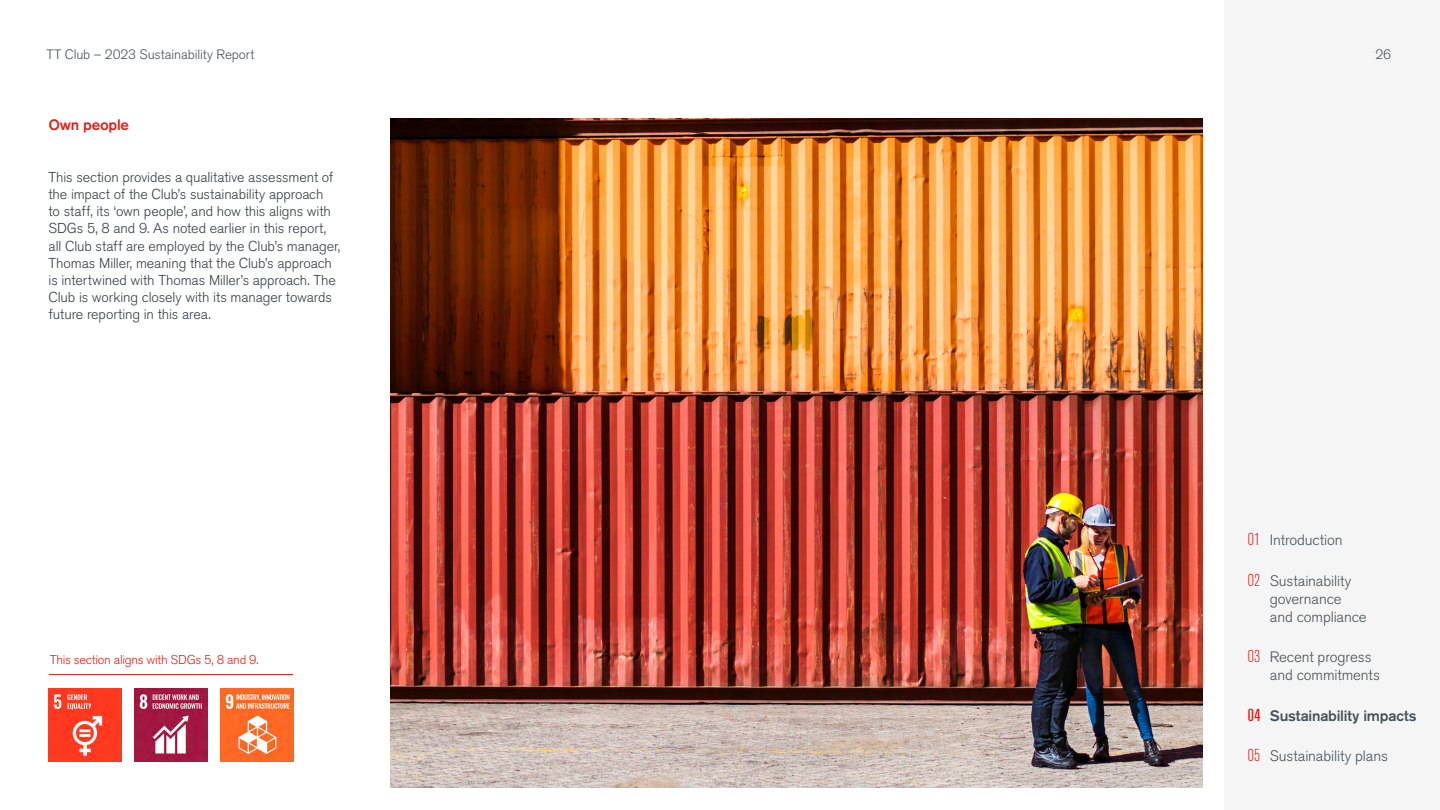
<style>
.page{position:relative;width:1440px;height:810px;background:#fff}
.page>*{position:absolute;margin:0;border:0;box-sizing:border-box;transform-origin:0 0}
.t1{font:300 15px/18px "Akzidenz Grotesk BE";letter-spacing:-.005em;color:#47525a}
.t2{font:500 15px "Akzidenz Grotesk BE";letter-spacing:-.01em;color:#47525a}
.t3{font:500 15px "Akzidenz Grotesk BE";letter-spacing:-.015em;color:#e32118}
.t4{font:300 14.25px/17.1px "Akzidenz Grotesk BE";letter-spacing:-.005em;color:#333f48}
.t5{font:300 13.5px "Akzidenz Grotesk BE";letter-spacing:-.005em;color:#47525a}
.t6{font:300 12.75px "Akzidenz Grotesk BE";letter-spacing:-.02em;color:#e32118}
.s1{font-stretch:condensed;font-size:17.25px;color:#e32118}
</style>
<div class="page">
<div style="left:1225px;top:0;width:215px;height:810px;background:#f5f5f6"></div>
<img style="left:390px;top:119px;width:812px;height:669px">
<img style="left:134px;top:689px;width:73px;height:73px">
<img style="left:220px;top:689px;width:73px;height:73px">
<hr style="left:49px;top:674px;width:244px;height:1px;background:#e32118">
<img style="left:49px;top:689px;width:73px;height:73px">
<p class="t5" style="left:46px;top:47px;width:210px">TT Club – 2023 Sustainability Report</p>
<p class="t5" style="left:1376px;top:47px;width:17px">26</p>
<p class="t3" style="left:49px;top:116px;width:82px">Own people</p>
<p class="t4" style="left:49px;top:169px;width:293px">This section provides a qualitative assessment of the impact of the Club’s sustainability approach<br>to staff, its ‘own people’, and how this aligns with SDGs 5, 8 and 9. As noted earlier in this report, all Club staff are employed by the Club’s manager, Thomas Miller, meaning that the Club’s approach is intertwined with Thomas Miller’s approach. The Club is working closely with its manager towards future reporting in this area.</p>
<p class="t6" style="left:50px;top:652px;width:210px">This section aligns with SDGs 5, 8 and 9.</p>
<p class="t1" style="left:1248px;top:531px;width:96px"><span class="s1">01</span> Introduction</p>
<p class="t1" style="left:1270px;top:572px;width:98px;text-indent:-22px"><span class="s1">02</span> Sustainability governance and compliance</p>
<p class="t1" style="left:1270px;top:648px;width:111px;text-indent:-22px"><span class="s1">03</span> Recent progress and commitments</p>
<p class="t2" style="left:1248px;top:706px;width:170px"><span class="s1">04</span> Sustainability impacts</p>
<p class="t1" style="left:1248px;top:747px;width:142px"><span class="s1">05</span> Sustainability plans</p>
</div>
